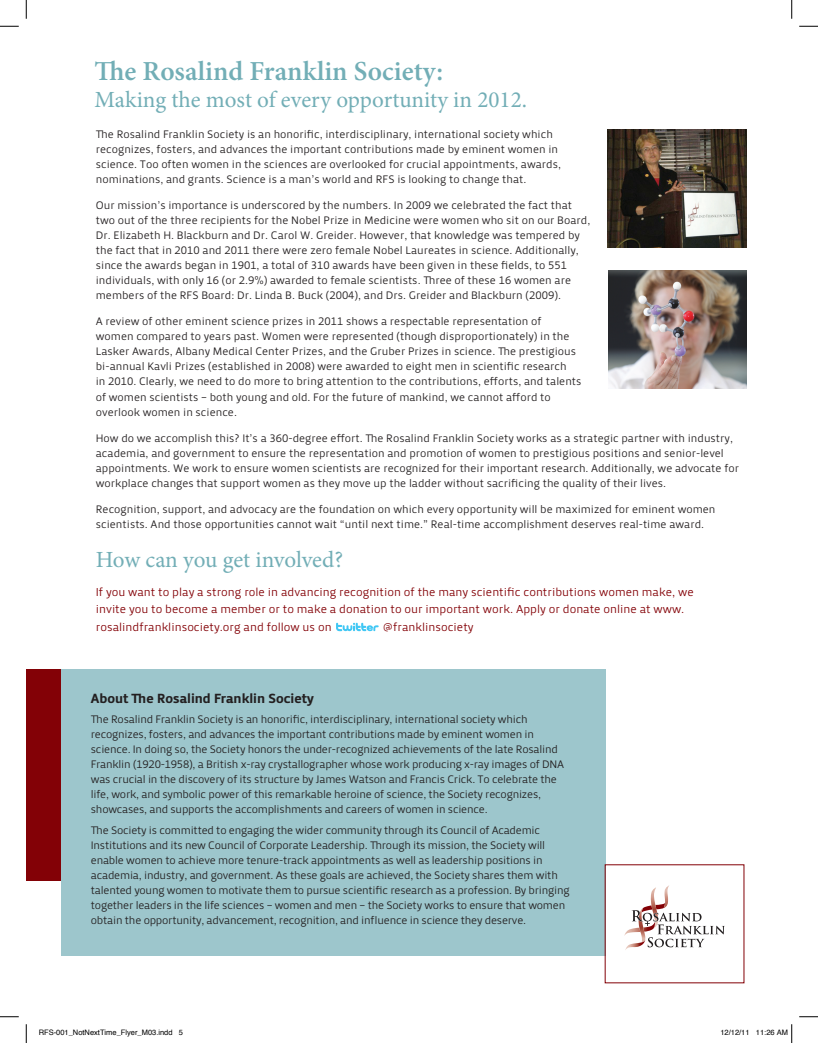
<style>
.page{position:relative;width:818px;height:1043px;background:#fff}
.page>*{position:absolute;margin:0;border:0;box-sizing:border-box;transform-origin:0 0}
.t1{font:600 27.5px "Minion Pro";color:#72aeb6}
.t2{font:23.12px "Minion Pro";letter-spacing:-.005em;color:#72aeb6}
.t3{font:13.75px "Priva Pro Four";color:#231f20}
.t4{font:11.88px/17.5px "Priva Pro One";color:#830106}
.t5{font:11.25px/15px "Priva Pro One";color:#231f20}
.t6{font:11.25px/15px "Priva Pro One";letter-spacing:-.02em;color:#231f20}
.t7{font:7.5px "Helvetica";color:#000}
</style>
<div class="page">
<div style="left:61px;top:669px;width:544px;height:287px;background:#9dc6cc"></div>
<svg style="left:625px;top:885px;width:99px;height:65px"></svg>
<div style="left:26px;top:669px;width:35px;height:211px;background:#830106"></div>
<svg style="left:336px;top:622px;width:42px;height:9px"></svg>
<img style="left:608px;top:130px;width:138px;height:118px">
<img style="left:608px;top:271px;width:138px;height:118px">
<svg style="left:0;top:25px;width:19px;height:2px"></svg>
<svg style="left:799px;top:25px;width:19px;height:2px"></svg>
<svg style="left:0;top:1016px;width:19px;height:1px"></svg>
<svg style="left:799px;top:1016px;width:19px;height:1px"></svg>
<svg style="left:25px;top:0;width:2px;height:19px"></svg>
<svg style="left:25px;top:1024px;width:2px;height:18px"></svg>
<svg style="left:791px;top:0;width:1px;height:19px"></svg>
<svg style="left:791px;top:1024px;width:1px;height:18px"></svg>
<h1 class="t1" style="left:125px;top:52px;width:320px">e Rosalind Franklin Society:</h1>
<h2 class="t2" style="left:95px;top:84px;width:434px">Making the most of every opportunity in 2012.</h2>
<p class="t5" style="left:96px;top:126px;width:466px;text-indent:12px">e Rosalind Franklin Society is an honorific, interdisciplinary, international society which recognizes, fosters, and advances the important contributions made by eminent women in science. Too often women in the sciences are overlooked for crucial appointments, awards, nominations, and grants. Science is a man’s world and RFS is looking to change that.</p>
<p class="t5" style="left:96px;top:198px;width:496px">Our mission’s importance is underscored by the numbers. In 2009 we celebrated the fact that two out of the three recipients for the Nobel Prize in Medicine were women who sit on our Board, Dr. Elizabeth H. Blackburn and Dr. Carol W. Greider. However, that knowledge was tempered by the fact that in 2010 and 2011 there were zero female Nobel Laureates in science. Additionally, since the awards began in 1901, a total of 310 awards have been given in these fields, to 551 individuals, with only 16 (or 2.9%) awarded to female scientists.</p>
<p class="t5" style="left:96px;top:273px;width:476px;text-indent:339px">ree of these 16 women are members of the RFS Board: Dr. Linda B. Buck (2004), and Drs. Greider and Blackburn (2009).</p>
<p class="t5" style="left:96px;top:314px;width:475px">A review of other eminent science prizes in 2011 shows a respectable representation of women compared to years past. Women were represented (though disproportionately) in the<br>Lasker Awards, Albany Medical Center Prizes, and the Gruber Prizes in science.</p>
<p class="t5" style="left:96px;top:344px;width:487px;text-indent:414px">e prestigious bi-annual Kavli Prizes (established in 2008) were awarded to eight men in scientific research<br>in 2010. Clearly, we need to do more to bring attention to the contributions, efforts, and talents of women scientists – both young and old. For the future of mankind, we cannot afford to overlook women in science.</p>
<p class="t5" style="left:96px;top:430px;width:268px">How do we accomplish this? It’s a 360-degree effort.</p>
<p class="t5" style="left:96px;top:430px;width:644px;text-indent:281px">e Rosalind Franklin Society works as a strategic partner with industry, academia, and government to ensure the representation and promotion of women to prestigious positions and senior-level appointments. We work to ensure women scientists are recognized for their important research. Additionally, we advocate for workplace changes that support women as they move up the ladder without sacrificing the quality of their lives.</p>
<p class="t5" style="left:96px;top:501px;width:621px">Recognition, support, and advocacy are the foundation on which every opportunity will be maximized for eminent women scientists. And those opportunities cannot wait “until next time.” Real-time accomplishment deserves real-time award.</p>
<h2 class="t2" style="left:96px;top:544px;width:249px">How can you get involved?</h2>
<p class="t4" style="left:96px;top:582px;width:599px">If you want to play a strong role in advancing recognition of the many scientific contributions women make, we invite you to become a member or to make a donation to our important work. Apply or donate online at www. rosalindfranklinsociety.org and follow us on</p>
<p class="t4" style="left:383px;top:617px;width:92px">@franklinsociety</p>
<p class="t3" style="left:91px;top:688px;width:39px">About</p>
<p class="t3" style="left:146px;top:688px;width:169px">e Rosalind Franklin Society</p>
<p class="t6" style="left:91px;top:712px;width:474px;text-indent:12px">e Rosalind Franklin Society is an honorific, interdisciplinary, international society which recognizes, fosters, and advances the important contributions made by eminent women in science. In doing so, the Society honors the under-recognized achievements of the late Rosalind Franklin (1920-1958), a British x-ray crystallographer whose work producing x-ray images of DNA was crucial in the discovery of its structure by James Watson and Francis Crick. To celebrate the life, work, and symbolic power of this remarkable heroine of science, the Society recognizes, showcases, and supports the accomplishments and careers of women in science.</p>
<p class="t6" style="left:91px;top:822px;width:480px;text-indent:12px">e Society is committed to engaging the wider community through its Council of Academic Institutions and its new Council of Corporate Leadership. rough its mission, the Society will enable women to achieve more tenure-track appointments as well as leadership positions in academia, industry, and government. As these goals are achieved, the Society shares them with talented young women to motivate them to pursue scientific research as a profession. By bringing together leaders in the life sciences – women and men – the Society works to ensure that women obtain the opportunity, advancement, recognition, and influence in science they deserve.</p>
<p class="t7" style="left:39px;top:1027px;width:146px">RFS-001_NotNextTime_Flyer_M03.indd 5</p>
<p class="t7" style="left:720px;top:1027px;width:69px">12/12/11 11:26 AM</p>
</div>
